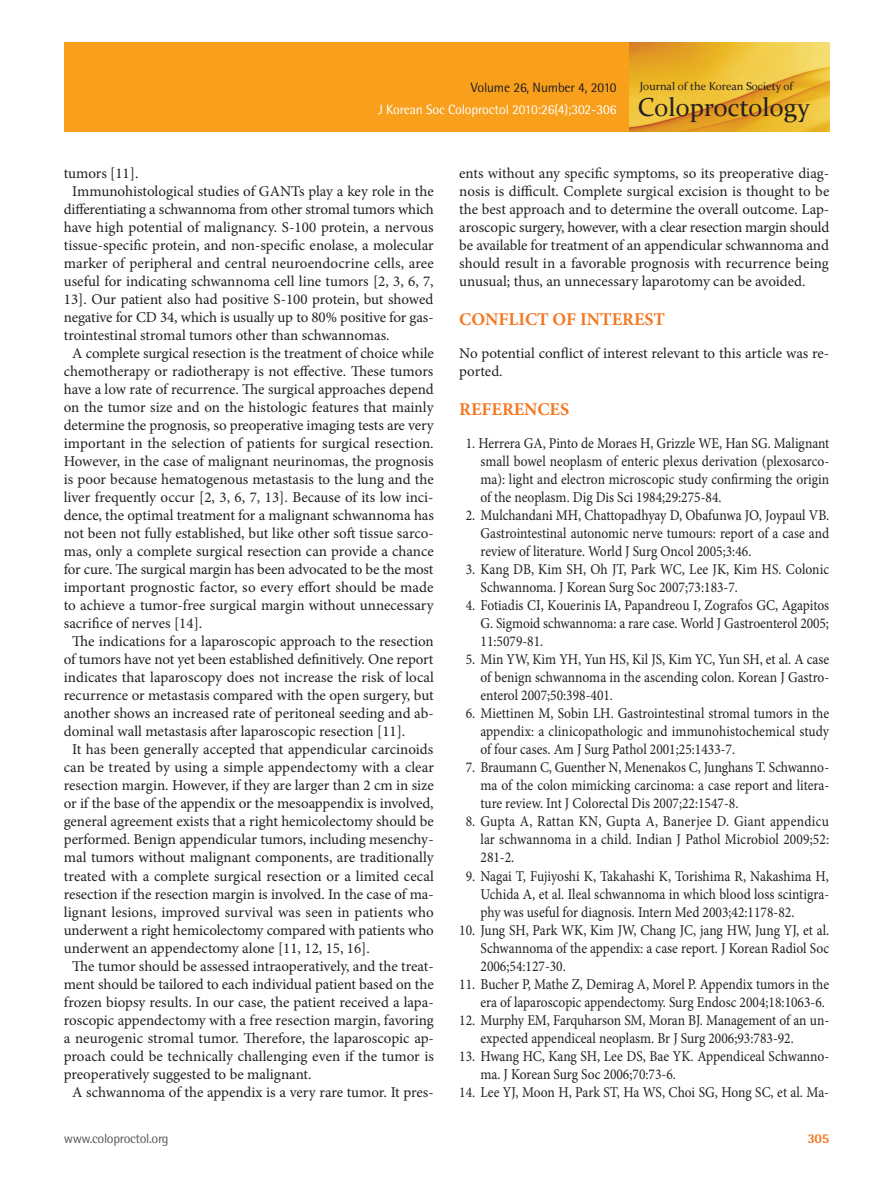
<style>
.page{position:relative;width:893px;height:1191px;background:#fff}
.page>*{position:absolute;margin:0;border:0;box-sizing:border-box;transform-origin:0 0}
.t1{font:25.95px "Constantia";color:#231f20}
.t2{font:700 18px "Minion Pro";color:#f47721}
.t3{font:15px/18px "Minion Pro";letter-spacing:-.005em;color:#231f20;text-align:justify}
.t4{font:15px/18px "Minion Pro";letter-spacing:-.005em;color:#231f20;text-align:justify;scale:.9 1}
.t5{font:13.5px "Rotis Semi Sans Std";letter-spacing:-.01em;color:#fff}
.t6{font:13.5px "Rotis Semi Sans Std";letter-spacing:-.01em;color:#231f20}
.t7{font:13.5px "Rotis Semi Sans Std";letter-spacing:-.025em;color:#57585a}
.t8{font:800 13.5px "Rotis Semi Sans Std";color:#f47721}
.t9{font:11.25px "Constantia";color:#231f20}
</style>
<div class="page">
<div style="left:64px;top:43px;width:565px;height:89px;background:#f89f1c"></div>
<img style="left:629px;top:43px;width:200px;height:89px">
<p class="t6" style="left:471px;top:80px;width:147px">Volume 26, Number 4, 2010</p>
<p class="t5" style="left:378px;top:102px;width:240px">J Korean Soc Coloproctol 2010:26(4);302-306</p>
<p class="t9" style="left:640px;top:79px;width:154px">Journal of the Korean Society of</p>
<h1 class="t1" style="left:638px;top:90px;width:174px">Coloproctology</h1>
<p class="t3" style="left:64px;top:164px;width:76px">tumors [11].</p>
<p class="t3" style="left:72px;top:182px;width:363px">Immunohistological studies of GANTs play a key role in the</p>
<p class="t3" style="left:64px;top:200px;width:372px">differentiating a schwannoma from other stromal tumors which</p>
<p class="t3" style="left:64px;top:218px;width:371px">have high potential of malignancy. S-100 protein, a nervous</p>
<p class="t3" style="left:64px;top:236px;width:371px">tissue-specific protein, and non-specific enolase, a molecular</p>
<p class="t3" style="left:64px;top:254px;width:372px">marker of peripheral and central neuroendocrine cells, aree</p>
<p class="t3" style="left:64px;top:272px;width:371px">useful for indicating schwannoma cell line tumors [2, 3, 6, 7,</p>
<p class="t3" style="left:64px;top:290px;width:371px">13]. Our patient also had positive S-100 protein, but showed</p>
<p class="t3" style="left:64px;top:308px;width:371px">negative for CD 34, which is usually up to 80% positive for gas-</p>
<p class="t3" style="left:64px;top:326px;width:327px">trointestinal stromal tumors other than schwannomas.</p>
<p class="t3" style="left:72px;top:344px;width:363px">A complete surgical resection is the treatment of choice while</p>
<p class="t3" style="left:64px;top:362px;width:371px">chemotherapy or radiotherapy is not effective. These tumors</p>
<p class="t3" style="left:64px;top:380px;width:372px">have a low rate of recurrence. The surgical approaches depend</p>
<p class="t3" style="left:64px;top:398px;width:371px">on the tumor size and on the histologic features that mainly</p>
<p class="t3" style="left:64px;top:416px;width:372px">determine the prognosis, so preoperative imaging tests are very</p>
<p class="t3" style="left:64px;top:434px;width:371px">important in the selection of patients for surgical resection.</p>
<p class="t3" style="left:64px;top:452px;width:371px">However, in the case of malignant neurinomas, the prognosis</p>
<p class="t3" style="left:64px;top:470px;width:371px">is poor because hematogenous metastasis to the lung and the</p>
<p class="t3" style="left:64px;top:488px;width:371px">liver frequently occur [2, 3, 6, 7, 13]. Because of its low inci-</p>
<p class="t3" style="left:64px;top:506px;width:372px">dence, the optimal treatment for a malignant schwannoma has</p>
<p class="t3" style="left:64px;top:524px;width:371px">not been not fully established, but like other soft tissue sarco-</p>
<p class="t3" style="left:64px;top:542px;width:371px">mas, only a complete surgical resection can provide a chance</p>
<p class="t3" style="left:64px;top:560px;width:371px">for cure. The surgical margin has been advocated to be the most</p>
<p class="t3" style="left:64px;top:578px;width:371px">important prognostic factor, so every effort should be made</p>
<p class="t3" style="left:64px;top:596px;width:371px">to achieve a tumor-free surgical margin without unnecessary</p>
<p class="t3" style="left:64px;top:614px;width:140px">sacrifice of nerves [14].</p>
<p class="t3" style="left:72px;top:632px;width:363px">The indications for a laparoscopic approach to the resection</p>
<p class="t3" style="left:64px;top:650px;width:371px">of tumors have not yet been established definitively. One report</p>
<p class="t3" style="left:64px;top:668px;width:372px">indicates that laparoscopy does not increase the risk of local</p>
<p class="t3" style="left:64px;top:686px;width:371px">recurrence or metastasis compared with the open surgery, but</p>
<p class="t3" style="left:64px;top:704px;width:371px">another shows an increased rate of peritoneal seeding and ab-</p>
<p class="t3" style="left:64px;top:722px;width:343px">dominal wall metastasis after laparoscopic resection [11].</p>
<p class="t3" style="left:72px;top:740px;width:363px">It has been generally accepted that appendicular carcinoids</p>
<p class="t3" style="left:64px;top:758px;width:372px">can be treated by using a simple appendectomy with a clear</p>
<p class="t3" style="left:64px;top:776px;width:372px">resection margin. However, if they are larger than 2 cm in size</p>
<p class="t3" style="left:64px;top:794px;width:371px">or if the base of the appendix or the mesoappendix is involved,</p>
<p class="t3" style="left:64px;top:812px;width:372px">general agreement exists that a right hemicolectomy should be</p>
<p class="t3" style="left:64px;top:830px;width:371px">performed. Benign appendicular tumors, including mesenchy-</p>
<p class="t3" style="left:64px;top:848px;width:371px">mal tumors without malignant components, are traditionally</p>
<p class="t3" style="left:64px;top:866px;width:372px">treated with a complete surgical resection or a limited cecal</p>
<p class="t3" style="left:64px;top:884px;width:371px">resection if the resection margin is involved. In the case of ma-</p>
<p class="t3" style="left:64px;top:902px;width:372px">lignant lesions, improved survival was seen in patients who</p>
<p class="t3" style="left:64px;top:920px;width:372px">underwent a right hemicolectomy compared with patients who</p>
<p class="t3" style="left:64px;top:938px;width:308px">underwent an appendectomy alone [11, 12, 15, 16].</p>
<p class="t3" style="left:72px;top:956px;width:363px">The tumor should be assessed intraoperatively, and the treat-</p>
<p class="t3" style="left:64px;top:974px;width:371px">ment should be tailored to each individual patient based on the</p>
<p class="t3" style="left:64px;top:992px;width:371px">frozen biopsy results. In our case, the patient received a lapa-</p>
<p class="t3" style="left:64px;top:1010px;width:371px">roscopic appendectomy with a free resection margin, favoring</p>
<p class="t3" style="left:64px;top:1028px;width:371px">a neurogenic stromal tumor. Therefore, the laparoscopic ap-</p>
<p class="t3" style="left:64px;top:1046px;width:372px">proach could be technically challenging even if the tumor is</p>
<p class="t3" style="left:64px;top:1064px;width:249px">preoperatively suggested to be malignant.</p>
<p class="t3" style="left:72px;top:1082px;width:363px">A schwannoma of the appendix is a very rare tumor. It pres-</p>
<p class="t3" style="left:459px;top:164px;width:372px">ents without any specific symptoms, so its preoperative diag&shy;nosis is difficult. Complete surgical excision is thought to be the best approach and to determine the overall outcome. Lap&shy;aroscopic surgery, however, with a clear resection margin should be available for treatment of an appendicular schwannoma and should result in a favorable prognosis with recurrence being unusual; thus, an unnecessary laparotomy can be avoided.</p>
<p class="t2" style="left:459px;top:306px;width:207px">CONFLICT OF INTEREST</p>
<p class="t3" style="left:459px;top:344px;width:371px">No potential conflict of interest relevant to this article was re&shy;ported.</p>
<p class="t2" style="left:459px;top:396px;width:111px">REFERENCES</p>
<p class="t4" style="left:480px;top:434px;width:389px;text-indent:-15px">1. Herrera GA, Pinto de Moraes H, Grizzle WE, Han SG. Malignant small bowel neoplasm of enteric plexus derivation (plexosarco&shy;ma): light and electron microscopic study confirming the origin of the neoplasm. Dig Dis Sci 1984;29:275-84.</p>
<p class="t4" style="left:480px;top:506px;width:389px;text-indent:-15px">2. Mulchandani MH, Chattopadhyay D, Obafunwa JO, Joypaul VB.<br>Gastrointestinal autonomic nerve tumours: report of a case and review of literature. World J Surg Oncol 2005;3:46.</p>
<p class="t4" style="left:480px;top:560px;width:389px;text-indent:-15px">3. Kang DB, Kim SH, Oh JT, Park WC, Lee JK, Kim HS. Colonic<br>Schwannoma. J Korean Surg Soc 2007;73:183-7.</p>
<p class="t4" style="left:480px;top:596px;width:389px;text-indent:-15px">4. Fotiadis CI, Kouerinis IA, Papandreou I, Zografos GC, Agapitos G. Sigmoid schwannoma: a rare case. World J Gastroenterol 2005; 11:5079-81.</p>
<p class="t4" style="left:480px;top:650px;width:389px;text-indent:-15px">5. Min YW, Kim YH, Yun HS, Kil JS, Kim YC, Yun SH, et al. A case of benign schwannoma in the ascending colon. Korean J Gastro&shy;enterol 2007;50:398-401.</p>
<p class="t4" style="left:480px;top:704px;width:389px;text-indent:-15px">6. Miettinen M, Sobin LH. Gastrointestinal stromal tumors in the appendix: a clinicopathologic and immunohistochemical study of four cases. Am J Surg Pathol 2001;25:1433-7.</p>
<p class="t4" style="left:480px;top:758px;width:389px;text-indent:-15px">7. Braumann C, Guenther N, Menenakos C, Junghans T. Schwanno&shy;ma of the colon mimicking carcinoma: a case report and litera&shy;ture review. Int J Colorectal Dis 2007;22:1547-8.</p>
<p class="t4" style="left:480px;top:812px;width:389px;text-indent:-15px">8. Gupta A, Rattan KN, Gupta A, Banerjee D. Giant appendicu lar schwannoma in a child. Indian J Pathol Microbiol 2009;52:<br>281-2.</p>
<p class="t4" style="left:480px;top:866px;width:389px;text-indent:-15px">9. Nagai T, Fujiyoshi K, Takahashi K, Torishima R, Nakashima H, Uchida A, et al. Ileal schwannoma in which blood loss scintigra&shy;phy was useful for diagnosis. Intern Med 2003;42:1178-82.</p>
<p class="t4" style="left:480px;top:920px;width:389px;text-indent:-21px">10. Jung SH, Park WK, Kim JW, Chang JC, jang HW, Jung YJ, et al.<br>Schwannoma of the appendix: a case report. J Korean Radiol Soc 2006;54:127-30.</p>
<p class="t4" style="left:459px;top:974px;width:413px;text-align:right">11. Bucher P, Mathe Z, Demirag A, Morel P. Appendix tumors in the era of laparoscopic appendectomy. Surg Endosc 2004;18:1063-6.</p>
<p class="t4" style="left:480px;top:1010px;width:389px;text-indent:-21px">12. Murphy EM, Farquharson SM, Moran BJ. Management of an un&shy;expected appendiceal neoplasm. Br J Surg 2006;93:783-92.</p>
<p class="t4" style="left:480px;top:1046px;width:389px;text-indent:-21px">13. Hwang HC, Kang SH, Lee DS, Bae YK. Appendiceal Schwanno&shy;ma. J Korean Surg Soc 2006;70:73-6.</p>
<p class="t4" style="left:459px;top:1082px;width:412px">14. Lee YJ, Moon H, Park ST, Ha WS, Choi SG, Hong SC, et al. Ma-</p>
<p class="t7" style="left:64px;top:1130px;width:106px">www.coloproctol.org</p>
<p class="t8" style="left:807px;top:1129px;width:23px">305</p>
</div>
